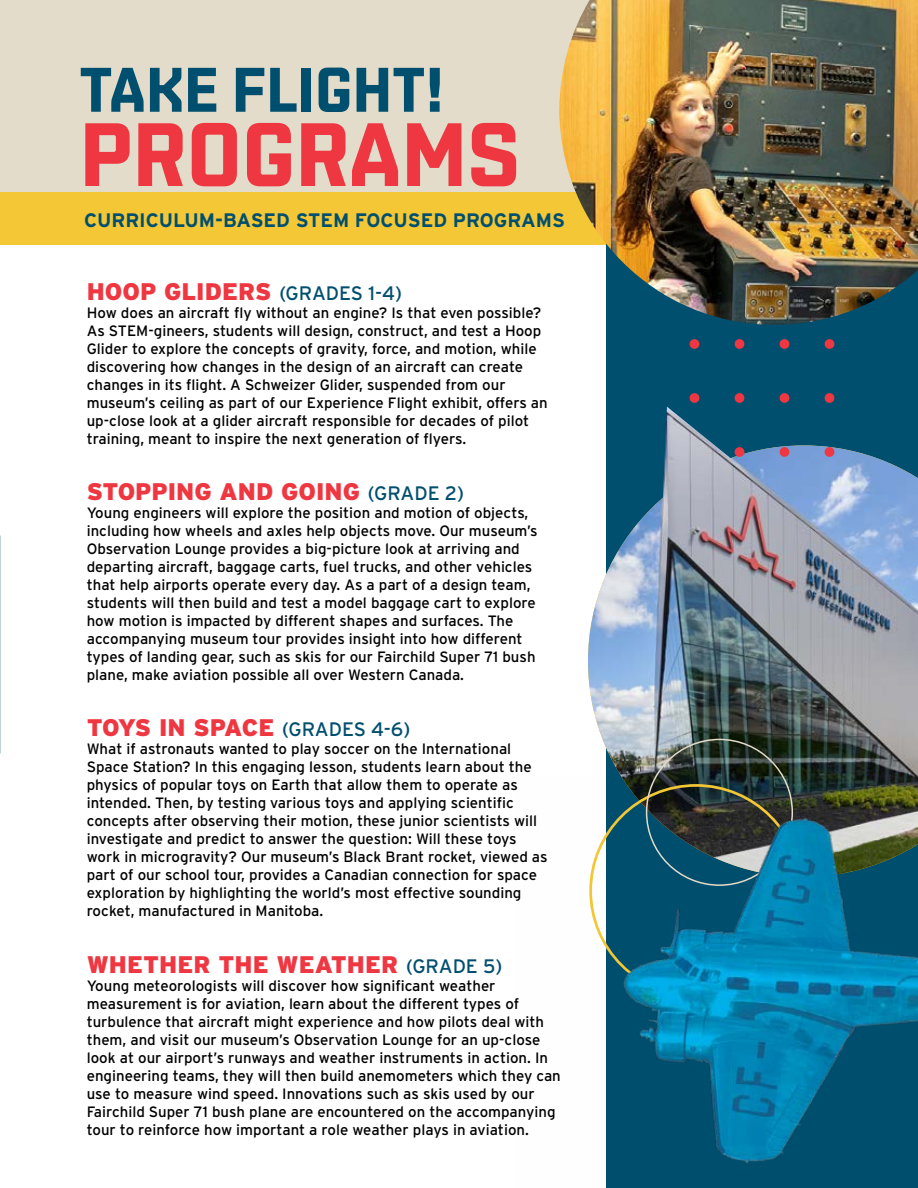
<style>
.page{position:relative;width:918px;height:1188px;background:#fff}
.page>*{position:absolute;margin:0;border:0;box-sizing:border-box;transform-origin:0 0}
.t1{font:700 90px "Shentox";color:#ef3742}
.t2{font:700 63px "Shentox";color:#004f6f}
.t3{font:900 24px "Interstate";color:#ef3742}
.t4{font:900 24px "Interstate";letter-spacing:-.03em;color:#ef3742}
.t5{font:700 19.5px "Interstate";color:#004f6f}
.t6{font:15px/18px "Interstate";color:#000}
.s1{font-weight:400;font-size:19.5px;color:#004f6f}
</style>
<div class="page">
<div style="left:0;top:0;width:918px;height:195px;background:#e4dcca"></div>
<div style="left:0;top:192px;width:918px;height:52px;background:#f3c736"></div>
<div style="left:606px;top:0;width:312px;height:1188px;background:#004f6f"></div>
<img style="left:588px;top:454px;width:330px;height:321px">
<svg style="left:825px;top:339px;width:9px;height:64px"></svg>
<svg style="left:780px;top:339px;width:9px;height:64px"></svg>
<svg style="left:735px;top:339px;width:9px;height:64px"></svg>
<svg style="left:690px;top:339px;width:9px;height:64px"></svg>
<img style="left:655px;top:407px;width:209px;height:285px">
<img style="left:559px;top:0;width:359px;height:325px">
<img style="left:589px;top:775px;width:329px;height:389px">
<h2 class="t2" style="left:80px;top:53px;width:366px">TAKE FLIGHT!</h2>
<h1 class="t1" style="left:80px;top:101px;width:442px">PROGRAMS</h1>
<h3 class="t5" style="left:84px;top:209px;width:482px">CURRICULUM-BASED STEM FOCUSED PROGRAMS</h3>
<h3 class="t3" style="left:87px;top:278px;width:317px">HOOP GLIDERS <span class="s1">(GRADES 1-4)</span></h3>
<p class="t6" style="left:87px;top:304px;width:462px">How does an aircraft fly without an engine? Is that even possible?<br>As STEM-gineers, students will design, construct, and test a Hoop Glider to explore the concepts of gravity, force, and motion, while discovering how changes in the design of an aircraft can create changes in its flight. A Schweizer Glider, suspended from our museum’s ceiling as part of our Experience Flight exhibit, offers an up-close look at a glider aircraft responsible for decades of pilot training, meant to inspire the next generation of flyers.</p>
<h3 class="t3" style="left:87px;top:478px;width:379px">STOPPING AND GOING <span class="s1">(GRADE 2)</span></h3>
<p class="t6" style="left:87px;top:504px;width:453px">Young engineers will explore the position and motion of objects, including how wheels and axles help objects move. Our museum’s Observation Lounge provides a big-picture look at arriving and departing aircraft, baggage carts, fuel trucks, and other vehicles that help airports operate every day. As a part of a design team, students will then build and test a model baggage cart to explore how motion is impacted by different shapes and surfaces. The accompanying museum tour provides insight into how different types of landing gear, such as skis for our Fairchild Super 71 bush plane, make aviation possible all over Western Canada.</p>
<h3 class="t4" style="left:87px;top:714px;width:325px">TOYS IN SPACE <span class="s1">(GRADES 4-6)</span></h3>
<p class="t6" style="left:87px;top:740px;width:462px">What if astronauts wanted to play soccer on the International Space Station? In this engaging lesson, students learn about the physics of popular toys on Earth that allow them to operate as intended. Then, by testing various toys and applying scientific concepts after observing their motion, these junior scientists will investigate and predict to answer the question: Will these toys work in microgravity? Our museum’s Black Brant rocket, viewed as part of our school tour, provides a Canadian connection for space exploration by highlighting the world’s most effective sounding rocket, manufactured in Manitoba.</p>
<h3 class="t3" style="left:87px;top:951px;width:417px">WHETHER THE WEATHER <span class="s1">(GRADE 5)</span></h3>
<p class="t6" style="left:87px;top:976px;width:476px">Young meteorologists will discover how significant weather measurement is for aviation, learn about the different types of turbulence that aircraft might experience and how pilots deal with them, and visit our museum’s Observation Lounge for an up-close look at our airport’s runways and weather instruments in action. In engineering teams, they will then build anemometers which they can use to measure wind speed. Innovations such as skis used by our Fairchild Super 71 bush plane are encountered on the accompanying tour to reinforce how important a role weather plays in aviation.</p>
</div>
